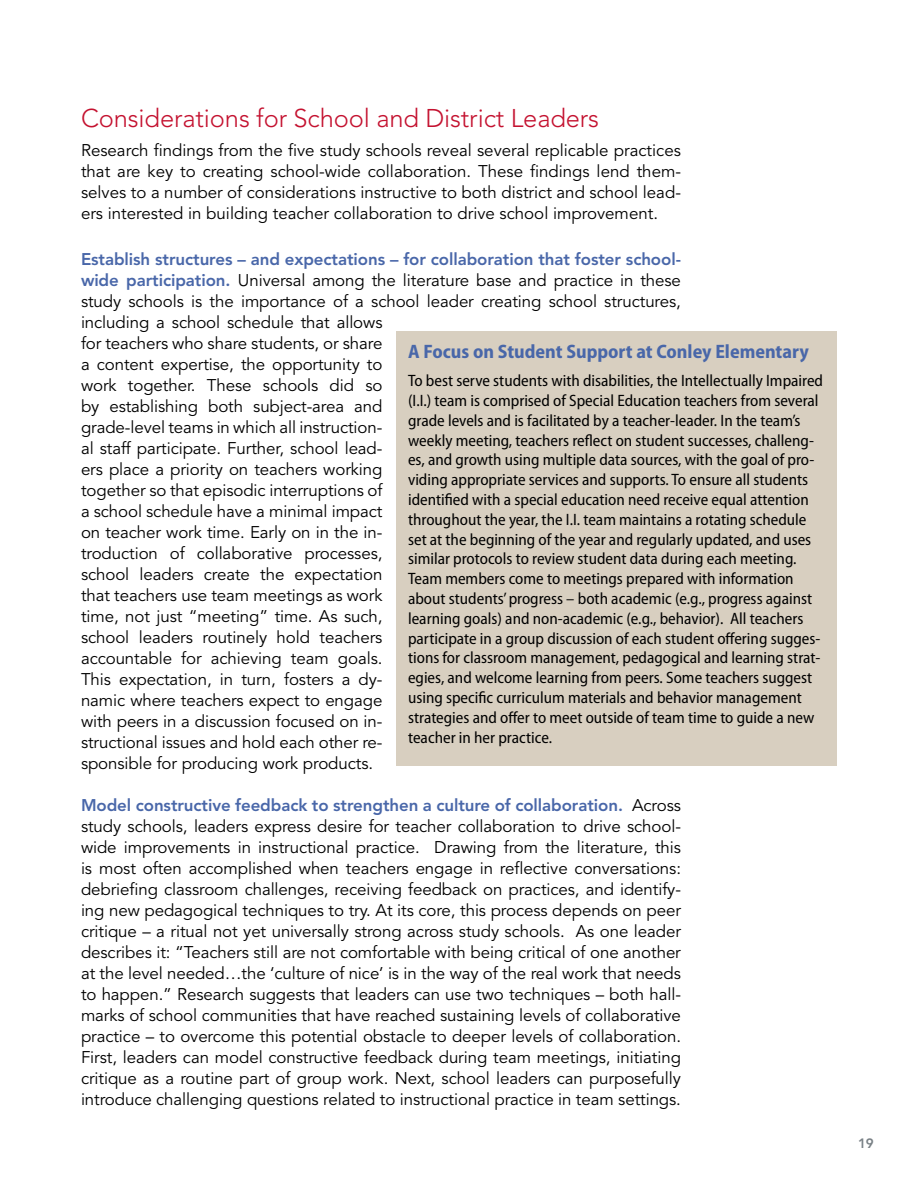
<style>
.page{position:relative;width:918px;height:1188px;background:#fff}
.page>*{position:absolute;margin:0;border:0;box-sizing:border-box;transform-origin:0 0}
.Subhead_1{font:300 25.5px "Avenir LT Std";letter-spacing:-.005em;color:#c41230}
.t1{font:700 semi-condensed 19.5px "Myriad Pro";color:#4967a9}
.Text_Span{font:16.8px/21px "Avenir LT Std";letter-spacing:-.005em;color:#000}
.Text_First_Paragraph{font:16.8px/21px "Avenir LT Std";color:#000;text-align:justify}
.t2{font:semi-condensed 16.5px/19.8px "Myriad Pro";color:#000}
.t3{font:800 13.5px "Avenir LT Std";color:#798186}
.s1{font-weight:800;color:#4967a9}
</style>
<div class="page">
<div style="left:396px;top:331px;width:441px;height:435px;background:#d8cfc0"></div>
<p class="Subhead_1" style="left:81px;top:104px;width:520px">Considerations for School and District Leaders</p>
<p class="Text_First_Paragraph" style="left:81px;top:140px;width:602px">Research findings from the five study schools reveal several replicable practices that are key to creating school-wide collaboration. These findings lend them&shy;selves to a number of considerations instructive to both district and school lead&shy;ers interested in building teacher collaboration to drive school improvement.</p>
<p class="Text_Span" style="left:81px;top:249px;width:602px"><span class="s1">Establish structures – and expectations – for collaboration that foster school&shy;wide participation.</span> Universal among the literature base and practice in these study schools is the importance of a school leader creating school structures, including a school schedule that allows<br>for teachers who share students, or share<br>a content expertise, the opportunity to<br>work together. These schools did so<br>by establishing both subject-area and<br>grade-level teams in which all instruction-<br>al staff participate. Further, school lead-<br>ers place a priority on teachers working<br>together so that episodic interruptions of<br>a school schedule have a minimal impact<br>on teacher work time. Early on in the in-<br>troduction of collaborative processes,<br>school leaders create the expectation<br>that teachers use team meetings as work<br>time, not just “meeting” time. As such,<br>school leaders routinely hold teachers<br>accountable for achieving team goals.<br>This expectation, in turn, fosters a dy-<br>namic where teachers expect to engage<br>with peers in a discussion focused on in-<br>structional issues and hold each other re-<br>sponsible for producing work products.</p>
<p class="Text_Span" style="left:81px;top:795px;width:602px"><span class="s1">Model constructive feedback to strengthen a culture of collaboration.</span> Across study schools, leaders express desire for teacher collaboration to drive school&shy;wide improvements in instructional practice. Drawing from the literature, this is most often accomplished when teachers engage in reflective conversations: debriefing classroom challenges, receiving feedback on practices, and identify&shy;ing new pedagogical techniques to try. At its core, this process depends on peer critique – a ritual not yet universally strong across study schools. As one leader describes it: “Teachers still are not comfortable with being critical of one another at the level needed…the ‘culture of nice’ is in the way of the real work that needs to happen. ” Research suggests that leaders can use two techniques – both hall&shy;marks of school communities that have reached sustaining levels of collaborative practice – to overcome this potential obstacle to deeper levels of collaboration.<br>First, leaders can model constructive feedback during team meetings, initiating critique as a routine part of group work. Next, school leaders can purposefully introduce challenging questions related to instructional practice in team settings.</p>
<p class="t1" style="left:408px;top:339px;width:402px">A Focus on Student Support at Conley Elementary</p>
<p class="t2" style="left:408px;top:370px;width:417px">To best serve students with disabilities, the Intellectually Impaired (I.I.) team is comprised of Special Education teachers from several grade levels and is facilitated by a teacher-leader. In the team’s weekly meeting, teachers reflect on student successes, challeng&shy;es, and growth using multiple data sources, with the goal of pro&shy;viding appropriate services and supports. To ensure all students identified with a special education need receive equal attention throughout the year, the I.I. team maintains a rotating schedule set at the beginning of the year and regularly updated, and uses similar protocols to review student data during each meeting.<br>Team members come to meetings prepared with information about students’ progress – both academic (e.g., progress against learning goals) and non-academic (e.g., behavior). All teachers participate in a group discussion of each student offering sugges&shy;tions for classroom management, pedagogical and learning strat&shy;egies, and welcome learning from peers. Some teachers suggest using specific curriculum materials and behavior management strategies and offer to meet outside of team time to guide a new teacher in her practice.</p>
<p class="t3" style="left:858px;top:1135px;width:17px">19</p>
</div>
